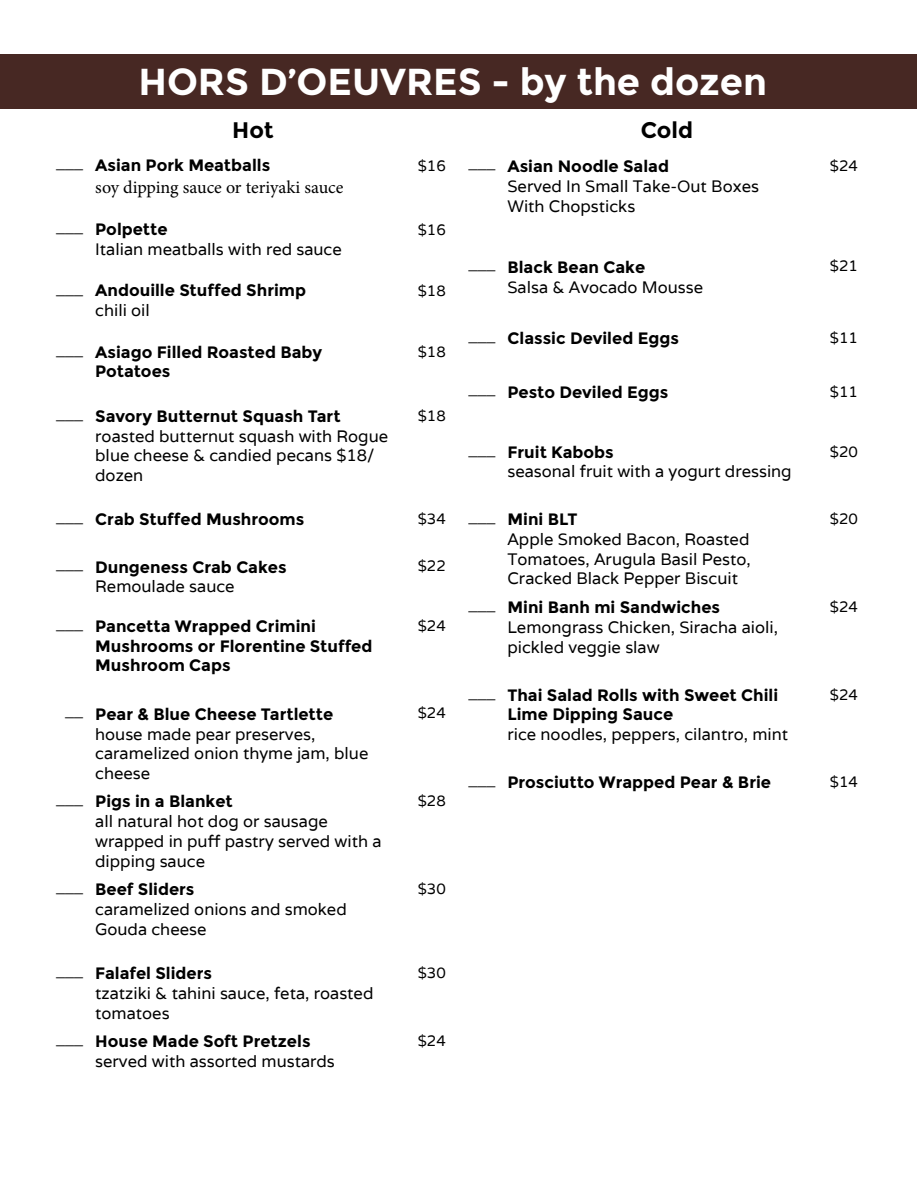
<style>
.page{position:relative;width:918px;height:1188px;background:#fff}
.page>*{position:absolute;margin:0;border:0;box-sizing:border-box;transform-origin:0 0}
.t1{font:700 37.5px "Montserrat";color:#fff}
.t2{font:700 22.5px "Montserrat";color:#000}
.t3{font:18px "Minion Pro";color:#000}
.t4{font:16.5px/19.8px "Varela";color:#000}
.t5{font:700 16.5px/19.8px "Montserrat";color:#000}
.t6{font:15px "Varela";color:#000}
</style>
<div class="page">
<div style="left:1px;top:54px;width:916px;height:55px;background:#472823"></div>
<h1 class="t1" style="left:138px;top:59px;width:630px">HORS D’OEUVRES - by the dozen</h1>
<h2 class="t2" style="left:232px;top:117px;width:43px">Hot</h2>
<h2 class="t2" style="left:641px;top:117px;width:54px">Cold</h2>
<p class="t5" style="left:56px;top:156px;width:216px"><sup>___</sup> Asian Pork Meatballs</p>
<p class="t3" style="left:95px;top:175px;width:250px">soy dipping sauce or teriyaki sauce</p>
<p class="t6" style="left:418px;top:155px;width:30px">$16</p>
<p class="t5" style="left:468px;top:156px;width:202px"><sup>___</sup> Asian Noodle Salad</p>
<p class="t4" style="left:507px;top:176px;width:253px">Served In Small Take-Out Boxes<br>With Chopsticks</p>
<p class="t5" style="left:56px;top:220px;width:113px"><sup>___</sup> Polpette</p>
<p class="t4" style="left:95px;top:239px;width:248px">Italian meatballs with red sauce</p>
<p class="t5" style="left:56px;top:281px;width:251px"><sup>___</sup> Andouille Stuffed Shrimp</p>
<p class="t4" style="left:95px;top:300px;width:56px">chili oil</p>
<p class="t6" style="left:418px;top:219px;width:30px">$16</p>
<p class="t6" style="left:418px;top:281px;width:30px">$18</p>
<p class="t5" style="left:468px;top:257px;width:178px"><sup>___</sup> Black Bean Cake</p>
<p class="t4" style="left:507px;top:277px;width:197px">Salsa &amp; Avocado Mousse</p>
<p class="t6" style="left:830px;top:155px;width:30px">$24</p>
<p class="t6" style="left:830px;top:256px;width:30px">$21</p>
<p class="t5" style="left:95px;top:342px;width:228px;text-indent:-39px"><sup>___</sup> Asiago Filled Roasted Baby<br>Potatoes</p>
<p class="t6" style="left:418px;top:342px;width:30px">$18</p>
<p class="t5" style="left:56px;top:406px;width:286px"><sup>___</sup> Savory Butternut Squash Tart</p>
<p class="t4" style="left:95px;top:426px;width:294px">roasted butternut squash with Rogue blue cheese &amp; candied pecans $18/ dozen</p>
<p class="t6" style="left:418px;top:406px;width:30px">$18</p>
<p class="t5" style="left:56px;top:509px;width:250px"><sup>___</sup> Crab Stuffed Mushrooms</p>
<p class="t6" style="left:418px;top:509px;width:30px">$34</p>
<p class="t5" style="left:56px;top:557px;width:232px"><sup>___</sup> Dungeness Crab Cakes</p>
<p class="t4" style="left:95px;top:577px;width:141px">Remoulade sauce</p>
<p class="t6" style="left:418px;top:556px;width:30px">$22</p>
<p class="t5" style="left:95px;top:616px;width:279px;text-indent:-39px"><sup>___</sup> Pancetta Wrapped Crimini<br>Mushrooms or Florentine Stuffed<br>Mushroom Caps</p>
<p class="t6" style="left:418px;top:616px;width:30px">$24</p>
<p class="t5" style="left:65px;top:704px;width:270px"><sup>__</sup> Pear &amp; Blue Cheese Tartlette</p>
<p class="t4" style="left:95px;top:724px;width:275px">house made pear preserves, caramelized onion thyme jam, blue cheese</p>
<p class="t6" style="left:418px;top:703px;width:30px">$24</p>
<p class="t5" style="left:56px;top:792px;width:178px"><sup>___</sup> Pigs in a Blanket</p>
<p class="t4" style="left:95px;top:811px;width:288px">all natural hot dog or sausage wrapped in puff pastry served with a dipping sauce</p>
<p class="t5" style="left:56px;top:880px;width:140px"><sup>___</sup> Beef Sliders</p>
<p class="t4" style="left:95px;top:899px;width:253px">caramelized onions and smoked<br>Gouda cheese</p>
<p class="t5" style="left:56px;top:964px;width:157px"><sup>___</sup> Falafel Sliders</p>
<p class="t4" style="left:95px;top:983px;width:280px">tzatziki &amp; tahini sauce, feta, roasted tomatoes</p>
<p class="t5" style="left:56px;top:1031px;width:256px"><sup>___</sup> House Made Soft Pretzels</p>
<p class="t4" style="left:95px;top:1051px;width:241px">served with assorted mustards</p>
<p class="t6" style="left:418px;top:791px;width:30px">$28</p>
<p class="t6" style="left:418px;top:879px;width:30px">$30</p>
<p class="t6" style="left:418px;top:963px;width:30px">$30</p>
<p class="t6" style="left:418px;top:1031px;width:30px">$24</p>
<p class="t5" style="left:468px;top:328px;width:212px"><sup>___</sup> Classic Deviled Eggs</p>
<p class="t6" style="left:830px;top:328px;width:30px">$11</p>
<p class="t5" style="left:468px;top:382px;width:202px"><sup>___</sup> Pesto Deviled Eggs</p>
<p class="t6" style="left:830px;top:381px;width:30px">$11</p>
<p class="t5" style="left:468px;top:442px;width:147px"><sup>___</sup> Fruit Kabobs</p>
<p class="t4" style="left:507px;top:461px;width:286px">seasonal fruit with a yogurt dressing</p>
<p class="t5" style="left:468px;top:509px;width:111px"><sup>___</sup> Mini BLT</p>
<p class="t4" style="left:507px;top:529px;width:245px;text-align:justify">Apple Smoked Bacon, Roasted Tomatoes, Arugula Basil Pesto, Cracked Black Pepper Biscuit</p>
<p class="t5" style="left:468px;top:598px;width:253px"><sup>___</sup> Mini Banh mi Sandwiches</p>
<p class="t4" style="left:507px;top:617px;width:272px">Lemongrass Chicken, Siracha aioli, pickled veggie slaw</p>
<p class="t5" style="left:507px;top:685px;width:272px;text-indent:-39px"><sup>___</sup> Thai Salad Rolls with Sweet Chili<br>Lime Dipping Sauce</p>
<p class="t4" style="left:507px;top:724px;width:282px">rice noodles, peppers, cilantro, mint</p>
<p class="t6" style="left:830px;top:442px;width:30px">$20</p>
<p class="t6" style="left:830px;top:509px;width:30px">$20</p>
<p class="t6" style="left:830px;top:596px;width:30px">$24</p>
<p class="t6" style="left:830px;top:685px;width:30px">$24</p>
<p class="t5" style="left:468px;top:772px;width:304px"><sup>___</sup> Prosciutto Wrapped Pear &amp; Brie</p>
<p class="t6" style="left:830px;top:772px;width:30px">$14</p>
</div>
